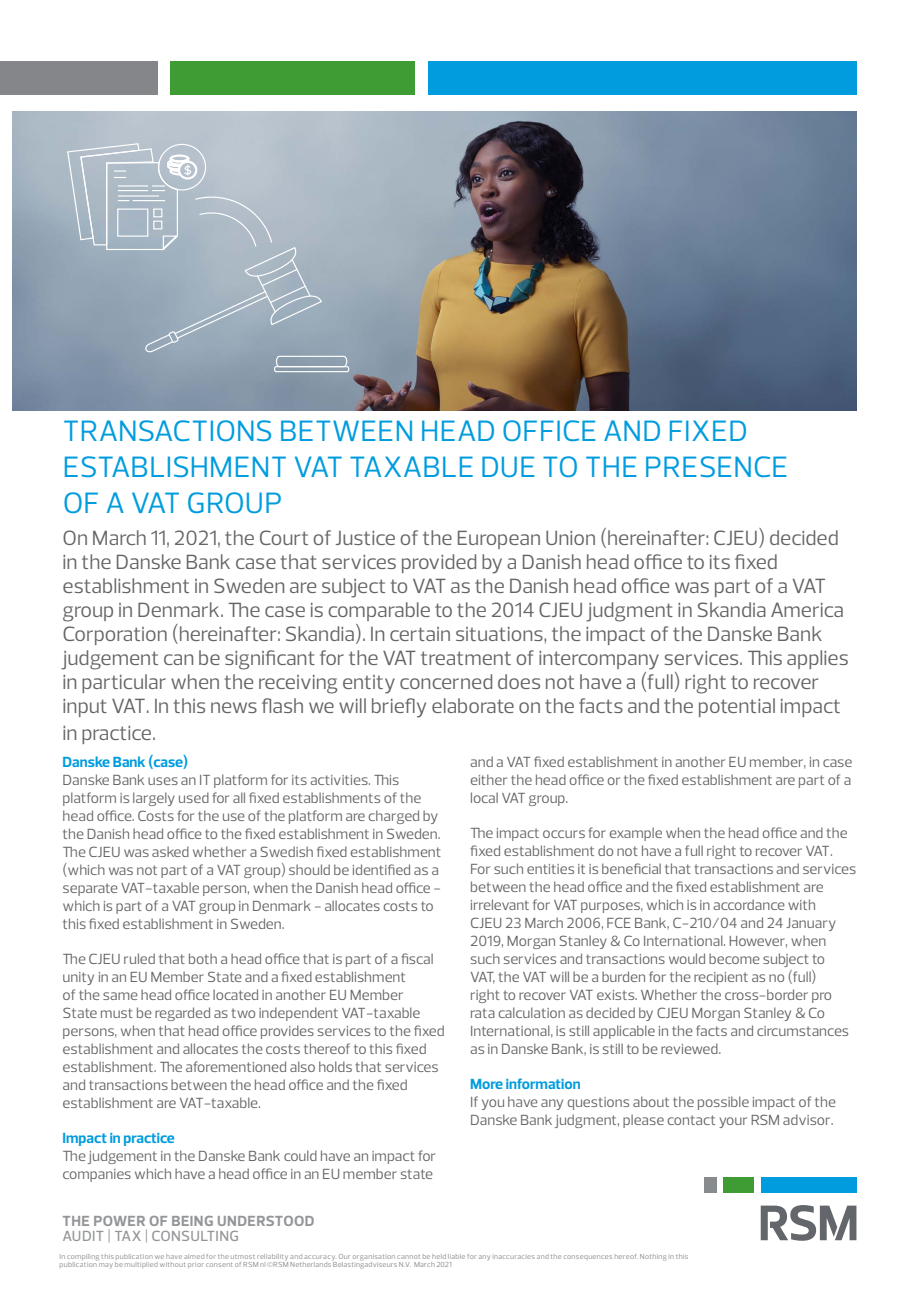
<style>
.page{position:relative;width:919px;height:1289px;background:#fff}
.page>*{position:absolute;margin:0;border:0;box-sizing:border-box;transform-origin:0 0}
.Cover_heading{font:30px/36px "Prelo";letter-spacing:.015em;color:#009cde}
.Cover_description{font:21px/24px "Prelo";color:#656568}
.Body{font:15px/18px "Prelo";color:#656568}
.Subhead{font:15px/18px "Prelo";color:#656568}
.Subhead-2{font:700 15px "Prelo";color:#009cde}
.Power_of_being_under{font:700 15px "Prelo";letter-spacing:.03em;color:#939598}
.Power_of_being_under-2{font:500 15px "Prelo";letter-spacing:.02em;color:#939598}
.t1{font:7.5px/7.5px "Prelo";letter-spacing:.04em;color:#848689}
</style>
<div class="page">
<img style="left:13px;top:112px;width:843px;height:298px">
<div style="left:760px;top:1176px;width:96px;height:16px;background:#009cde"></div>
<div style="left:704px;top:1176px;width:12px;height:16px;background:#888b8d"></div>
<div style="left:723px;top:1176px;width:30px;height:16px;background:#3f9c35"></div>
<svg style="left:760px;top:1205px;width:96px;height:35px"></svg>
<div style="left:170px;top:61px;width:245px;height:34px;background:#3f9c35"></div>
<div style="left:427px;top:61px;width:429px;height:34px;background:#009cde"></div>
<div style="left:0;top:61px;width:157px;height:34px;background:#848689"></div>
<svg style="left:66px;top:142px;width:284px;height:230px;background:#a7b5c1"></svg>
<p class="Cover_heading" style="left:63px;top:412px;width:727px">TRANSACTIONS BETWEEN HEAD OFFICE AND FIXED<br>ESTABLISHMENT VAT TAXABLE DUE TO THE PRESENCE<br>OF A VAT GROUP</p>
<p class="Cover_description" style="left:63px;top:526px;width:787px">On March 11, 2021, the Court of Justice of the European Union (hereinafter: CJEU) decided in the Danske Bank case that services provided by a Danish head office to its fixed establishment in Sweden are subject to VAT as the Danish head office was part of a VAT group in Denmark. The case is comparable to the 2014 CJEU judgment in Skandia America Corporation (hereinafter: Skandia). In certain situations, the impact of the Danske Bank judgement can be significant for the VAT treatment of intercompany services. This applies in particular when the receiving entity concerned does not have a (full) right to recover input VAT. In this news flash we will briefly elaborate on the facts and the potential impact</p>
<p class="Cover_description" style="left:63px;top:721px;width:95px">in practice.</p>
<p class="Subhead-2" style="left:63px;top:752px;width:127px">Danske Bank (case)</p>
<p class="Body" style="left:63px;top:770px;width:380px">Danske Bank uses an IT platform for its activities. This platform is largely used for all fixed establishments of the head office. Costs for the use of the platform are charged by the Danish head office to the fixed establishment in Sweden.<br>The CJEU was asked whether a Swedish fixed establishment (which was not part of a VAT group) should be identified as a separate VAT-taxable person, when the Danish head office - which is part of a VAT group in Denmark - allocates costs to this fixed establishment in Sweden.</p>
<p class="Body" style="left:63px;top:949px;width:383px">The CJEU ruled that both a head office that is part of a fiscal unity in an EU Member State and a fixed establishment<br>of the same head office located in another EU Member<br>State must be regarded as two independent VAT-taxable persons, when that head office provides services to the fixed establishment and allocates the costs thereof to this fixed establishment. The aforementioned also holds that services and transactions between the head office and the fixed establishment are VAT-taxable.</p>
<p class="Subhead-2" style="left:63px;top:1128px;width:114px">Impact in practice</p>
<p class="Body" style="left:63px;top:1146px;width:375px">The judgement in the Danske Bank could have an impact for companies which have a head office in an EU member state</p>
<p class="Body" style="left:470px;top:752px;width:384px;text-align:justify">and a VAT fixed establishment in another EU member, in case either the head office or the fixed establishment are part of a local VAT group.</p>
<p class="Body" style="left:470px;top:823px;width:387px">The impact occurs for example when the head office and the fixed establishment do not have a full right to recover VAT.<br>For such entities it is beneficial that transactions and services between the head office and the fixed establishment are irrelevant for VAT purposes, which is in accordance with<br>CJEU 23 March 2006, FCE Bank, C‑210/04 and 24 January 2019, Morgan Stanley &amp; Co International. However, when such services and transactions would become subject to<br>VAT, the VAT will be a burden for the recipient as no (full)<br>right to recover VAT exists. Whether the cross-border pro rata calculation as decided by CJEU Morgan Stanley &amp; Co International, is still applicable in the facts and circumstances as in Danske Bank, is still to be reviewed.</p>
<p class="Subhead-2" style="left:470px;top:1074px;width:112px">More information</p>
<p class="Subhead" style="left:470px;top:1092px;width:367px">If you have any questions about the possible impact of the<br>Danske Bank judgment, please contact your RSM advisor.</p>
<p class="Power_of_being_under" style="left:63px;top:1211px;width:253px">THE POWER OF BEING UNDERSTOOD</p>
<p class="Power_of_being_under-2" style="left:63px;top:1226px;width:178px">AUDIT | TAX | CONSULTING</p>
<p class="t1" style="left:60px;top:1252px;width:630px">In compiling this publication we have aimed for the utmost reliability and accuracy. Our organisation cannot be held liable for any inaccuracies and the consequences hereof. Nothing in this publication may be multiplied without prior consent of RSM nl ©RSM Netherlands Belastingadviseurs N.V. March 2021</p>
</div>
